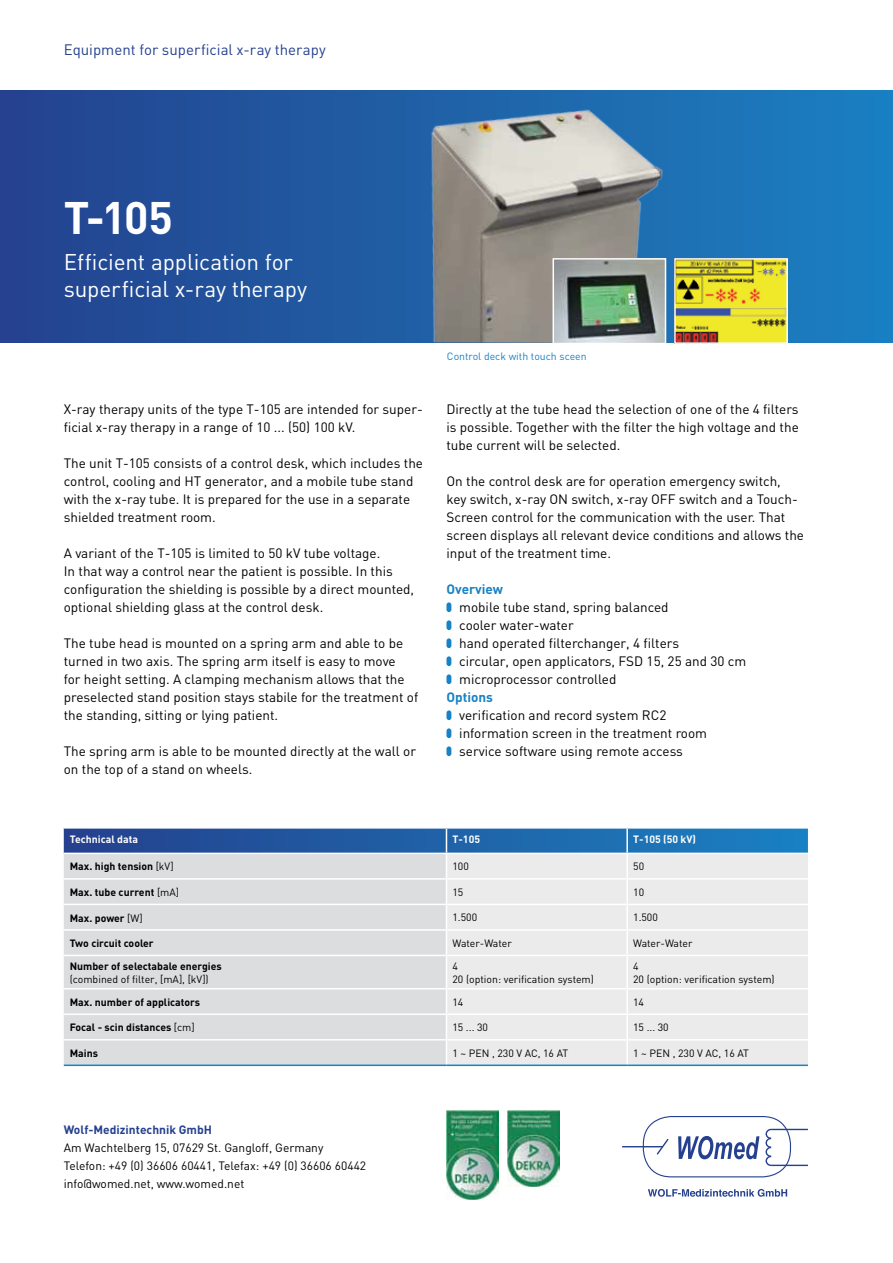
<style>
.page{position:relative;width:893px;height:1263px;background:#fff}
.page>*{position:absolute;margin:0;border:0;box-sizing:border-box;transform-origin:0 0}
.t1{font:700 45px "DIN";color:#fff}
.t2{font:22.5px/27px "DIN";letter-spacing:-.005em;color:#fff}
.t3{font:15px "DIN";color:#25408f}
.t4{font:13.5px/18px "DIN";color:#000}
.t5{font:700 13.5px "DIN";color:#1782c5}
.t6{font:12px/18px "DIN";color:#000}
.t7{font:700 12px "DIN";color:#25408f}
.t8{font:10.5px/12.6px "DIN";color:#000}
.t9{font:700 10.5px "DIN";color:#000}
.t10{font:700 10.5px "DIN";color:#fff}
.t11{font:10.5px "DIN";color:#1782c5}
.s1{font-weight:400}
</style>
<div class="page">
<svg style="left:0;top:90px;width:893px;height:252px;background:#1f5ca4"></svg>
<img style="left:361px;top:90px;width:320px;height:253px">
<div style="left:446px;top:602px;width:5px;height:10px;background:#1782c5;border-radius:2px"></div>
<div style="left:446px;top:620px;width:5px;height:10px;background:#1782c5;border-radius:2px"></div>
<div style="left:446px;top:638px;width:5px;height:10px;background:#1782c5;border-radius:2px"></div>
<div style="left:446px;top:656px;width:5px;height:10px;background:#1782c5;border-radius:2px"></div>
<div style="left:446px;top:674px;width:5px;height:10px;background:#1782c5;border-radius:2px"></div>
<div style="left:446px;top:710px;width:5px;height:10px;background:#1782c5;border-radius:2px"></div>
<div style="left:446px;top:728px;width:5px;height:10px;background:#1782c5;border-radius:2px"></div>
<div style="left:446px;top:746px;width:5px;height:10px;background:#1782c5;border-radius:2px"></div>
<div style="left:64px;top:956px;width:382px;height:108px;background:#dcddde"></div>
<div style="left:447px;top:956px;width:361px;height:108px;background:#ebebec"></div>
<svg style="left:64px;top:828px;width:744px;height:127px;background:#bfccda"></svg>
<hr style="left:627px;top:929px;width:181px;height:2px;background:#fff">
<hr style="left:626px;top:931px;width:2px;height:24px;background:#fff">
<hr style="left:626px;top:956px;width:2px;height:32px;background:#fff">
<hr style="left:64px;top:988px;width:382px;height:1px;background:#fff">
<hr style="left:446px;top:988px;width:181px;height:1px;background:#fff">
<hr style="left:627px;top:988px;width:181px;height:1px;background:#fff">
<hr style="left:626px;top:989px;width:2px;height:24px;background:#fff">
<hr style="left:64px;top:1013px;width:382px;height:2px;background:#fff">
<hr style="left:446px;top:1013px;width:181px;height:2px;background:#fff">
<hr style="left:627px;top:1013px;width:181px;height:2px;background:#fff">
<hr style="left:626px;top:1015px;width:2px;height:24px;background:#fff">
<hr style="left:64px;top:1039px;width:382px;height:1px;background:#fff">
<hr style="left:446px;top:1039px;width:181px;height:1px;background:#fff">
<hr style="left:627px;top:1039px;width:181px;height:1px;background:#fff">
<hr style="left:626px;top:1040px;width:2px;height:24px;background:#fff">
<hr style="left:64px;top:1064px;width:382px;height:2px;background:#1782c5">
<hr style="left:446px;top:1064px;width:181px;height:2px;background:#1782c5">
<hr style="left:627px;top:1064px;width:181px;height:2px;background:#1782c5">
<img style="left:556px;top:261px;width:107px;height:80px">
<div style="left:553px;top:258px;width:113px;height:86px;border:2px solid #fff"></div>
<img style="left:677px;top:261px;width:108px;height:80px">
<div style="left:674px;top:258px;width:114px;height:86px;border:2px solid #fff"></div>
<svg style="left:648px;top:1189px;width:139px;height:8px"></svg>
<div style="left:643px;top:1116px;width:148px;height:61px;border:1px solid #25408f;border-radius:28px"></div>
<hr style="left:622px;top:1146px;width:41px;height:1px;background:#25408f">
<svg style="left:655px;top:1138px;width:14px;height:17px"></svg>
<svg style="left:765px;top:1128px;width:43px;height:39px"></svg>
<svg style="left:678px;top:1136px;width:81px;height:23px"></svg>
<img style="left:447px;top:1110px;width:51px;height:89px">
<img style="left:508px;top:1110px;width:52px;height:76px">
<p class="t3" style="left:64px;top:40px;width:264px">Equipment for superficial x-ray therapy</p>
<h1 class="t1" style="left:64px;top:188px;width:111px">T-105</h1>
<h2 class="t2" style="left:64px;top:248px;width:245px">Efficient application for superficial x-ray therapy</h2>
<p class="t4" style="left:64px;top:400px;width:360px">X-ray therapy units of the type T-105 are intended for super&shy;ficial x-ray therapy in a range of 10 ... (50) 100 kV.</p>
<p class="t4" style="left:64px;top:454px;width:361px">The unit T-105 consists of a control desk, which includes the control, cooling and HT generator, and a mobile tube stand with the x-ray tube. It is prepared for the use in a separate shielded treatment room.</p>
<p class="t4" style="left:64px;top:544px;width:352px">A variant of the T-105 is limited to 50 kV tube voltage.<br>In that way a control near the patient is possible. In this configuration the shielding is possible by a direct mounted, optional shielding glass at the control desk.</p>
<p class="t4" style="left:64px;top:634px;width:356px">The tube head is mounted on a spring arm and able to be turned in two axis. The spring arm itself is easy to move<br>for height setting. A clamping mechanism allows that the preselected stand position stays stabile for the treatment of the standing, sitting or lying patient.</p>
<p class="t4" style="left:64px;top:742px;width:354px">The spring arm is able to be mounted directly at the wall or on the top of a stand on wheels.</p>
<p class="t11" style="left:447px;top:350px;width:141px">Control deck with touch sceen</p>
<p class="t4" style="left:446px;top:400px;width:354px;text-align:justify">Directly at the tube head the selection of one of the 4 filters is possible. Together with the filter the high voltage and the tube current will be selected.</p>
<p class="t4" style="left:446px;top:472px;width:359px">On the control desk are for operation emergency switch, key switch, x-ray ON switch, x-ray OFF switch and a Touch-Screen control for the communication with the user. That screen displays all relevant device conditions and allows the input of the treatment time.</p>
<p class="t5" style="left:446px;top:580px;width:58px">Overview</p>
<p class="t4" style="left:459px;top:598px;width:289px">mobile tube stand, spring balanced<br>cooler water-water<br>hand operated filterchanger, 4 filters<br>circular, open applicators, FSD 15, 25 and 30 cm microprocessor controlled</p>
<p class="t5" style="left:446px;top:688px;width:48px">Options</p>
<p class="t4" style="left:459px;top:706px;width:249px">verification and record system RC2 information screen in the treatment room service software using remote access</p>
<p class="t10" style="left:70px;top:832px;width:70px">Technical data</p>
<p class="t10" style="left:452px;top:832px;width:29px">T-105</p>
<p class="t10" style="left:633px;top:832px;width:64px">T-105 (50 kV)</p>
<p class="t9" style="left:70px;top:860px;width:105px">Max. high tension <span class="s1">[kV]</span></p>
<p class="t8" style="left:452px;top:860px;width:18px">100</p>
<p class="t8" style="left:633px;top:860px;width:12px">50</p>
<p class="t9" style="left:70px;top:885px;width:111px">Max. tube current <span class="s1">[mA]</span></p>
<p class="t8" style="left:452px;top:886px;width:12px">15</p>
<p class="t8" style="left:633px;top:886px;width:12px">10</p>
<p class="t9" style="left:70px;top:911px;width:74px">Max. power <span class="s1">[W]</span></p>
<p class="t8" style="left:452px;top:911px;width:26px">1.500</p>
<p class="t8" style="left:633px;top:911px;width:26px">1.500</p>
<p class="t9" style="left:70px;top:936px;width:85px">Two circuit cooler</p>
<p class="t8" style="left:452px;top:937px;width:61px">Water-Water</p>
<p class="t8" style="left:633px;top:937px;width:61px">Water-Water</p>
<p class="t9" style="left:70px;top:959px;width:154px">Number of selectabale energies</p>
<p class="t8" style="left:70px;top:972px;width:141px">(combined of filter, [mA], [kV])</p>
<p class="t8" style="left:452px;top:960px;width:143px">4<br>20 (option: verification system)</p>
<p class="t8" style="left:633px;top:960px;width:143px">4<br>20 (option: verification system)</p>
<p class="t9" style="left:70px;top:995px;width:132px">Max. number of applicators</p>
<p class="t8" style="left:452px;top:995px;width:12px">14</p>
<p class="t8" style="left:633px;top:995px;width:12px">14</p>
<p class="t9" style="left:70px;top:1021px;width:127px">Focal - scin distances <span class="s1">[cm]</span></p>
<p class="t8" style="left:452px;top:1021px;width:37px">15 ... 30</p>
<p class="t8" style="left:633px;top:1021px;width:37px">15 ... 30</p>
<p class="t9" style="left:70px;top:1046px;width:30px">Mains</p>
<p class="t8" style="left:452px;top:1046px;width:117px">1 ~ PEN , 230 V AC, 16 AT</p>
<p class="t8" style="left:633px;top:1046px;width:117px">1 ~ PEN , 230 V AC, 16 AT</p>
<p class="t7" style="left:64px;top:1122px;width:150px">Wolf-Medizintechnik GmbH</p>
<p class="t6" style="left:64px;top:1138px;width:304px">Am Wachtelberg 15, 07629 St. Gangloff, Germany<br>Telefon: +49 (0) 36606 60441, Telefax: +49 (0) 36606 60442 info@womed.net, www.womed.net</p>
</div>
